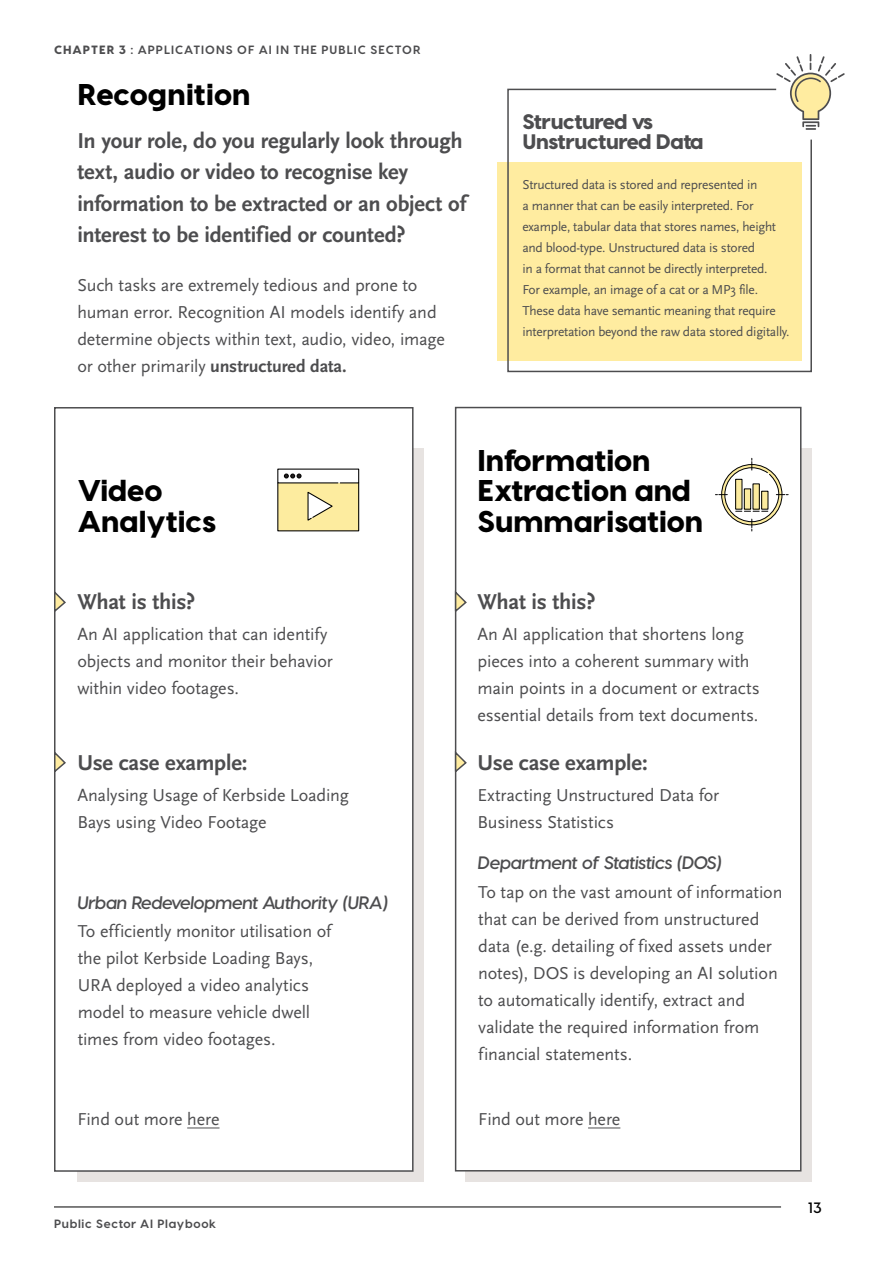
<style>
.page{position:relative;width:893px;height:1263px;background:#fff}
.page>*{position:absolute;margin:0;border:0;box-sizing:border-box;transform-origin:0 0}
.t1{font:800 30px/30px "Visby CF";color:#000}
.t2{font:22.5px/31.5px "Scala Sans Bold LF";letter-spacing:-.01em;color:#4d4d4f}
.t3{font:800 21px/20.4px "Visby CF";letter-spacing:-.02em;color:#4d4d4f}
.t4{font:18px/27px "Scala Sans";letter-spacing:-.01em;color:#4d4d4f}
.t5{font:italic 600 18px "Visby CF";letter-spacing:-.02em;color:#4d4d4f}
.t6{font:18px "Scala Sans Bold LF";letter-spacing:-.01em;color:#4d4d4f}
.t7{font:600 15px "Visby CF";color:#000}
.t8{font:13.5px/21px "Scala Sans";letter-spacing:-.02em;color:#4d4d4f}
.t9{font:700 12px "Visby CF";letter-spacing:.07em;color:#4d4d4f}
.s1{font-weight:800}
.s2{font-family:"Scala Sans"}
</style>
<div class="page">
<hr style="left:54px;top:1206px;width:727px;height:1px;background:#000">
<div style="left:77px;top:448px;width:347px;height:734px;background:#e7e3e1"></div>
<svg style="left:465px;top:449px;width:347px;height:733px;background:#dfdbd9"></svg>
<div style="left:54px;top:407px;width:360px;height:765px;background:#fff;border:2px solid #4d4d4f"></div>
<div style="left:455px;top:407px;width:346px;height:764px;background:#fff;border:2px solid #4d4d4f"></div>
<hr style="left:187px;top:1128px;width:32px;height:1px;background:#4d4d4f">
<hr style="left:588px;top:1128px;width:32px;height:1px;background:#4d4d4f">
<svg style="left:454px;top:749px;width:13px;height:24px"></svg>
<svg style="left:454px;top:589px;width:13px;height:24px"></svg>
<svg style="left:54px;top:749px;width:12px;height:24px"></svg>
<svg style="left:54px;top:589px;width:12px;height:24px"></svg>
<div style="left:497px;top:162px;width:304px;height:198px;background:#ffeca0"></div>
<svg style="left:776px;top:54px;width:69px;height:76px"></svg>
<svg style="left:506px;top:88px;width:307px;height:285px"></svg>
<svg style="left:715px;top:458px;width:73px;height:73px"></svg>
<div style="left:278px;top:483px;width:81px;height:48px;background:#fdec9f"></div>
<svg style="left:307px;top:491px;width:26px;height:30px"></svg>
<svg style="left:277px;top:468px;width:82px;height:16px"></svg>
<p class="t9" style="left:54px;top:42px;width:368px"><span class="s1">CHAPTER 3</span> : APPLICATIONS OF AI IN THE PUBLIC SECTOR</p>
<h1 class="t1" style="left:77px;top:79px;width:175px">Recognition</h1>
<p class="t2" style="left:77px;top:125px;width:390px">In your role, do you regularly look through text, audio or video to recognise key information to be extracted or an object of interest to be identified or counted?</p>
<p class="t4" style="left:77px;top:272px;width:369px">Such tasks are extremely tedious and prone to human error. Recognition AI models identify and determine objects within text, audio, video, image</p>
<p class="t6" style="left:77px;top:357px;width:271px"><span class="s2">or other primarily</span> unstructured data.</p>
<p class="t3" style="left:522px;top:111px;width:183px">Structured vs<br>Unstructured Data</p>
<p class="t8" style="left:522px;top:174px;width:269px">Structured data is stored and represented in<br>a manner that can be easily interpreted. For example, tabular data that stores names, height and blood-type. Unstructured data is stored<br>in a format that cannot be directly interpreted.<br>For example, an image of a cat or a MP3 file.<br>These data have semantic meaning that require interpretation beyond the raw data stored digitally.</p>
<h1 class="t1" style="left:78px;top:476px;width:140px">Video<br>Analytics</h1>
<h1 class="t1" style="left:477px;top:446px;width:227px">Information<br>Extraction and<br>Summarisation</h1>
<p class="t2" style="left:77px;top:587px;width:120px">What is this?</p>
<p class="t2" style="left:477px;top:587px;width:120px">What is this?</p>
<p class="t4" style="left:77px;top:621px;width:257px">An AI application that can identify objects and monitor their behavior within video footages.</p>
<p class="t4" style="left:477px;top:621px;width:284px">An AI application that shortens long pieces into a coherent summary with main points in a document or extracts essential details from text documents.</p>
<p class="t2" style="left:77px;top:747px;width:172px">Use case example:</p>
<p class="t2" style="left:477px;top:747px;width:172px">Use case example:</p>
<p class="t4" style="left:77px;top:782px;width:273px">Analysing Usage of Kerbside Loading<br>Bays using Video Footage</p>
<p class="t4" style="left:477px;top:782px;width:243px">Extracting Unstructured Data for<br>Business Statistics</p>
<p class="t5" style="left:478px;top:852px;width:246px">Department of Statistics (DOS)</p>
<p class="t5" style="left:78px;top:891px;width:312px">Urban Redevelopment Authority (URA)</p>
<p class="t4" style="left:478px;top:879px;width:306px">To tap on the vast amount of information that can be derived from unstructured data (e.g. detailing of fixed assets under notes), DOS is developing an AI solution to automatically identify, extract and validate the required information from financial statements.</p>
<p class="t4" style="left:78px;top:918px;width:255px">To efficiently monitor utilisation of the pilot Kerbside Loading Bays,<br>URA deployed a video analytics model to measure vehicle dwell times from video footages.</p>
<p class="t4" style="left:77px;top:1106px;width:144px">Find out more here</p>
<p class="t4" style="left:478px;top:1106px;width:144px">Find out more here</p>
<p class="t9" style="left:54px;top:1216px;width:164px">Public Sector AI Playbook</p>
<p class="t7" style="left:808px;top:1198px;width:15px">13</p>
</div>
